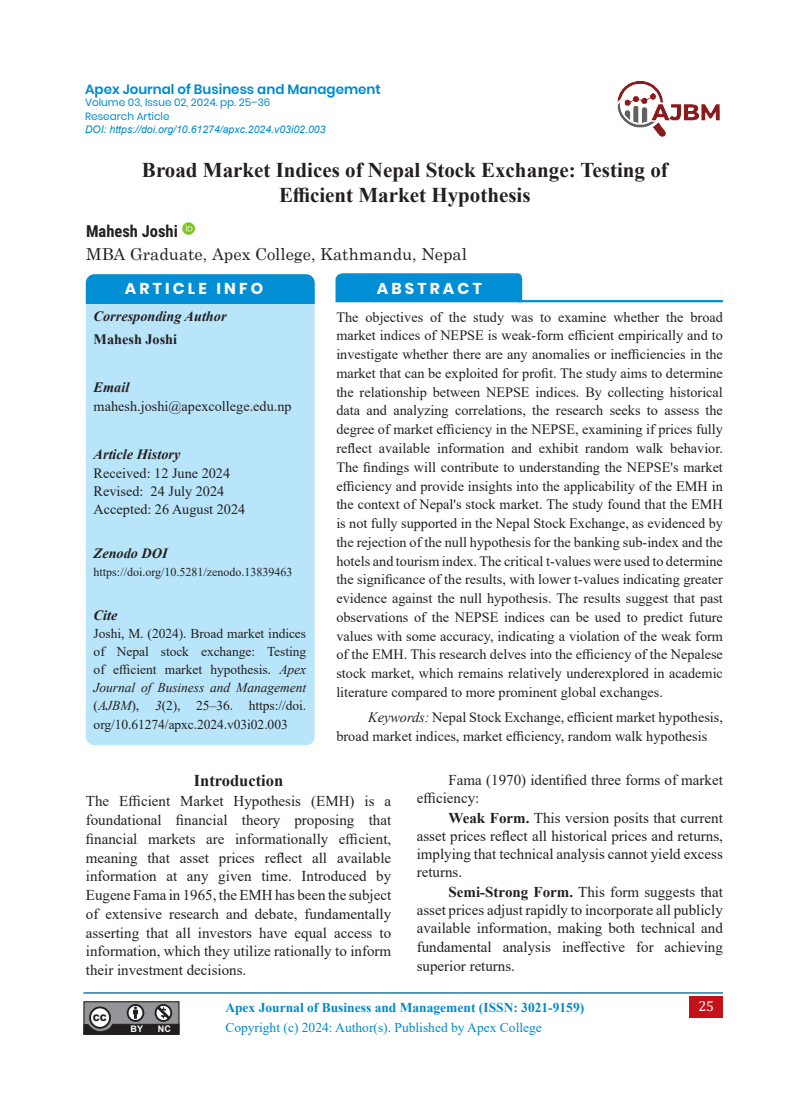
<style>
.page{position:relative;width:808px;height:1106px;background:#fff}
.page>*{position:absolute;margin:0;border:0;box-sizing:border-box;transform-origin:0 0}
.Writer{font:700 21px "Times New Roman";color:#231f20}
.Writer-2{font:16.5px "Century Schoolbook";color:#231f20}
.t1{font:700 16.5px "Times New Roman";color:#231f20}
.Writer-3{font:700 16.5px "Roboto Condensed";color:#231f20}
.info{font:700 15.75px "Poppins";letter-spacing:.2em;color:#fff}
.tt{font:15px/18.8px "Times New Roman";color:#231f20;text-align:justify}
.T{font:15px/18px "Times New Roman";color:#231f20;text-align:justify}
.abstract{font:14.25px/18.8px "Times New Roman";color:#231f20;text-align:justify}
.abstract1{font:14.25px/18.8px "Times New Roman";color:#231f20}
.abstract-2{font:italic 700 14.25px "Times New Roman";color:#231f20}
.abstract-3{font:700 14.25px "Times New Roman";color:#231f20}
.t2{font:14.25px "Cambria";color:#fff}
.t3{font:13.5px/18px "Times New Roman";letter-spacing:-.005em;color:#231f20;text-align:justify}
.t4{font:700 13.5px "Times New Roman";color:#0089cf}
.t5{font:13.5px "Times New Roman";color:#0089cf}
.t6{font:600 13.5px "Poppins";color:#0089cf}
.abstract-4{font:12px "Times New Roman";color:#231f20}
.t7{font:italic 10.5px "Arial";color:#0089cf}
.t8{font:10.5px/14.1px "Poppins";color:#0089cf}
.t9{font:700 9px "Arial";color:#fff}
.t10{font:900 9px "Arial";color:#231f20}
.s1{font-style:italic}
.s2{font-weight:700}
</style>
<div class="page">
<div style="left:689px;top:996px;width:34px;height:21px;background:#c4121a"></div>
<hr style="left:83px;top:992px;width:640px;height:1px;background:#096d97">
<div style="left:83px;top:1001px;width:96px;height:33px;background:#484a49"></div>
<svg style="left:83px;top:1002px;width:97px;height:33px;background:#717071"></svg>
<img style="left:617px;top:81px;width:103px;height:56px">
<div style="left:86px;top:274px;width:229px;height:471px;background:#b9e5fa;border-radius:9px"></div>
<div style="left:86px;top:274px;width:229px;height:29px;background:#008fd5"></div>
<hr style="left:518px;top:300px;width:205px;height:2px;background:#008fd5">
<div style="left:335px;top:273px;width:187px;height:29px;background:#008fd5"></div>
<svg style="left:182px;top:222px;width:12px;height:12px"></svg>
<p class="t6" style="left:85px;top:81px;width:297px">Apex Journal of Business and Management</p>
<p class="t8" style="left:85px;top:96px;width:187px">Volume 03, Issue 02, 2024. pp. 25–36<br>Research Article</p>
<p class="t7" style="left:85px;top:122px;width:242px">DOI: https://doi.org/10.61274/apxc.2024.v03i02.003</p>
<p class="Writer" style="left:142px;top:155px;width:527px">Broad Market Indices of Nepal Stock Exchange: Testing of</p>
<p class="Writer" style="left:279px;top:180px;width:253px">Efficient Market Hypothesis</p>
<p class="Writer-3" style="left:86px;top:220px;width:93px">Mahesh Joshi</p>
<p class="Writer-2" style="left:86px;top:240px;width:382px">MBA Graduate, Apex College, Kathmandu, Nepal</p>
<p class="info" style="left:125px;top:279px;width:140px">ARTICLE INFO</p>
<p class="info" style="left:377px;top:279px;width:107px">ABSTRACT</p>
<p class="abstract-2" style="left:94px;top:307px;width:134px">Corresponding Author</p>
<p class="abstract-3" style="left:94px;top:329px;width:85px">Mahesh Joshi</p>
<p class="abstract-2" style="left:94px;top:378px;width:37px">Email</p>
<p class="abstract" style="left:94px;top:396px;width:199px">mahesh.joshi@apexcollege.edu.np</p>
<p class="abstract-2" style="left:94px;top:444px;width:88px">Article History</p>
<p class="abstract" style="left:94px;top:463px;width:138px">Received: 12 June 2024</p>
<p class="abstract" style="left:94px;top:481px;width:132px">Revised: 24 July 2024</p>
<p class="abstract" style="left:94px;top:500px;width:153px">Accepted: 26 August 2024</p>
<p class="abstract-2" style="left:94px;top:544px;width:76px">Zenodo DOI</p>
<p class="abstract-4" style="left:94px;top:564px;width:200px">https://doi.org/10.5281/zenodo.13839463</p>
<p class="abstract-2" style="left:94px;top:605px;width:25px">Cite</p>
<p class="t3" style="left:94px;top:624px;width:214px">Joshi, M. (2024). Broad market indices of Nepal stock exchange: Testing of efficient market hypothesis. <span class="s1">Apex Journal of Business and Management </span>(<span class="s1">AJBM</span>), <span class="s1">3</span>(2), 25–36. https://doi. org/10.61274/apxc.2024.v03i02.003</p>
<p class="abstract" style="left:336px;top:307px;width:388px">The objectives of the study was to examine whether the broad market indices of NEPSE is weak-form efficient empirically and to investigate whether there are any anomalies or inefficiencies in the market that can be exploited for profit. The study aims to determine the relationship between NEPSE indices. By collecting historical data and analyzing correlations, the research seeks to assess the degree of market efficiency in the NEPSE, examining if prices fully reflect available information and exhibit random walk behavior.<br>The findings will contribute to understanding the NEPSE's market efficiency and provide insights into the applicability of the EMH in the context of Nepal's stock market. The study found that the EMH is not fully supported in the Nepal Stock Exchange, as evidenced by the rejection of the null hypothesis for the banking sub-index and the hotels and tourism index. The critical t-values were used to determine the significance of the results, with lower t-values indicating greater evidence against the null hypothesis. The results suggest that past observations of the NEPSE indices can be used to predict future values with some accuracy, indicating a violation of the weak form of the EMH. This research delves into the efficiency of the Nepalese stock market, which remains relatively underexplored in academic literature compared to more prominent global exchanges.</p>
<p class="abstract1" style="left:336px;top:707px;width:388px;text-indent:32px"><span class="s1">Keywords:</span> Nepal Stock Exchange, efficient market hypothesis, broad market indices, market efficiency, random walk hypothesis</p>
<p class="t1" style="left:194px;top:768px;width:91px">Introduction</p>
<p class="tt" style="left:86px;top:791px;width:307px">The Efficient Market Hypothesis (EMH) is a foundational financial theory proposing that financial markets are informationally efficient, meaning that asset prices reflect all available information at any given time. Introduced by Eugene Fama in 1965, the EMH has been the subject of extensive research and debate, fundamentally asserting that all investors have equal access to information, which they utilize rationally to inform their investment decisions.</p>
<p class="T" style="left:417px;top:770px;width:308px;text-indent:32px">Fama (1970) identified three forms of market efficiency:</p>
<p class="T" style="left:417px;top:808px;width:308px;text-indent:32px"><span class="s2">Weak Form.</span> This version posits that current asset prices reflect all historical prices and returns, implying that technical analysis cannot yield excess returns.</p>
<p class="T" style="left:417px;top:882px;width:308px;text-indent:32px"><span class="s2">Semi-Strong Form.</span> This form suggests that asset prices adjust rapidly to incorporate all publicly available information, making both technical and fundamental analysis ineffective for achieving superior returns.</p>
<p class="t10" style="left:93px;top:1011px;width:16px">CC</p>
<p class="t9" style="left:131px;top:1022px;width:14px">BY</p>
<p class="t9" style="left:158px;top:1022px;width:14px">NC</p>
<p class="t4" style="left:225px;top:997px;width:360px">Apex Journal of Business and Management (ISSN: 3021-9159)</p>
<p class="t5" style="left:225px;top:1018px;width:318px">Copyright (c) 2024: Author(s). Published by Apex College</p>
<p class="t2" style="left:698px;top:998px;width:17px">25</p>
</div>
